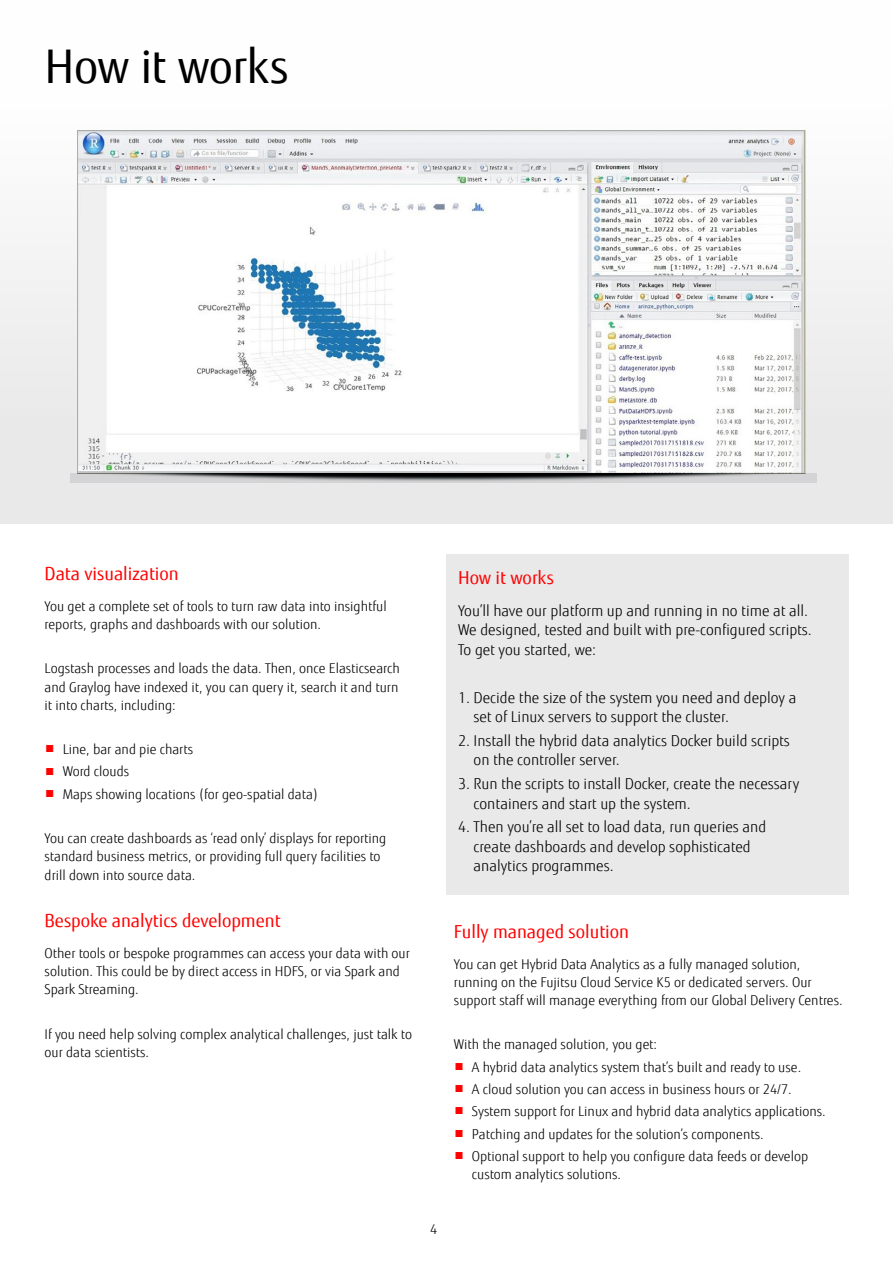
<style>
.page{position:relative;width:893px;height:1263px;background:#fff}
.page>*{position:absolute;margin:0;border:0;box-sizing:border-box;transform-origin:0 0}
.t1{font:46.5px "Fujitsu Sans";letter-spacing:-.015em;color:#000}
.t2{font:18px "Fujitsu Sans";color:#f00}
.t3{font:300 15px/19.5px "Fujitsu Sans";color:#000}
.t4{font:300 13.5px/18px "Fujitsu Sans";color:#000}
.s1{color:#f00}
</style>
<div class="page">
<div style="left:0;top:0;width:893px;height:523px;background:linear-gradient(to right,#f7f7f7,#f6f6f6)"></div>
<div style="left:446px;top:554px;width:403px;height:341px;background:#e9e9ea"></div>
<img style="left:79px;top:132px;width:724px;height:339px">
<svg style="left:70px;top:473px;width:746px;height:9px;background:#878889"></svg>
<h1 class="t1" style="left:45px;top:38px;width:246px">How it works</h1>
<h2 class="t2" style="left:45px;top:563px;width:136px">Data visualization</h2>
<p class="t4" style="left:45px;top:597px;width:344px">You get a complete set of tools to turn raw data into insightful reports, graphs and dashboards with our solution.</p>
<p class="t4" style="left:45px;top:660px;width:357px;text-align:justify">Logstash processes and loads the data. Then, once Elasticsearch and Graylog have indexed it, you can query it, search it and turn it into charts, including:</p>
<p class="t4" style="left:45px;top:741px;width:150px"><span class="s1">■</span> Line, bar and pie charts</p>
<p class="t4" style="left:45px;top:763px;width:86px"><span class="s1">■</span> Word clouds</p>
<p class="t4" style="left:45px;top:785px;width:275px"><span class="s1">■</span> Maps showing locations (for geo-spatial data)</p>
<p class="t4" style="left:45px;top:830px;width:343px">You can create dashboards as ‘read only’ displays for reporting standard business metrics, or providing full query facilities to drill down into source data.</p>
<h2 class="t2" style="left:45px;top:910px;width:237px">Bespoke analytics development</h2>
<p class="t4" style="left:45px;top:944px;width:367px">Other tools or bespoke programmes can access your data with our solution. This could be by direct access in HDFS, or via Spark and<br>Spark Streaming.</p>
<p class="t4" style="left:45px;top:1025px;width:369px">If you need help solving complex analytical challenges, just talk to our data scientists.</p>
<h2 class="t2" style="left:458px;top:566px;width:97px">How it works</h2>
<p class="t3" style="left:458px;top:601px;width:355px">You’ll have our platform up and running in no time at all.<br>We designed, tested and built with pre-configured scripts.<br>To get you started, we:</p>
<p class="t3" style="left:474px;top:688px;width:324px;text-indent:-15px">1. Decide the size of the system you need and deploy a set of Linux servers to support the cluster.</p>
<p class="t3" style="left:474px;top:731px;width:318px;text-indent:-15px">2. Install the hybrid data analytics Docker build scripts on the controller server.</p>
<p class="t3" style="left:474px;top:774px;width:327px;text-indent:-15px">3. Run the scripts to install Docker, create the necessary containers and start up the system.</p>
<p class="t3" style="left:474px;top:817px;width:294px;text-indent:-15px">4. Then you’re all set to load data, run queries and create dashboards and develop sophisticated analytics programmes.</p>
<p class="t4" style="left:430px;top:1221px;width:9px">4</p>
<h2 class="t2" style="left:454px;top:921px;width:177px">Fully managed solution</h2>
<p class="t4" style="left:454px;top:955px;width:390px">You can get Hybrid Data Analytics as a fully managed solution, running on the Fujitsu Cloud Service K5 or dedicated servers. Our support staff will manage everything from our Global Delivery Centres.</p>
<p class="t4" style="left:454px;top:1036px;width:205px">With the managed solution, you get:</p>
<p class="t4" style="left:454px;top:1058px;width:349px"><span class="s1">■</span> A hybrid data analytics system that’s built and ready to use.</p>
<p class="t4" style="left:454px;top:1080px;width:339px"><span class="s1">■</span> A cloud solution you can access in business hours or 24/7.</p>
<p class="t4" style="left:454px;top:1103px;width:373px"><span class="s1">■</span> System support for Linux and hybrid data analytics applications.</p>
<p class="t4" style="left:454px;top:1125px;width:311px"><span class="s1">■</span> Patching and updates for the solution’s components.</p>
<p class="t4" style="left:472px;top:1147px;width:338px;text-indent:-18px"><span class="s1">■</span> Optional support to help you configure data feeds or develop custom analytics solutions.</p>
</div>
